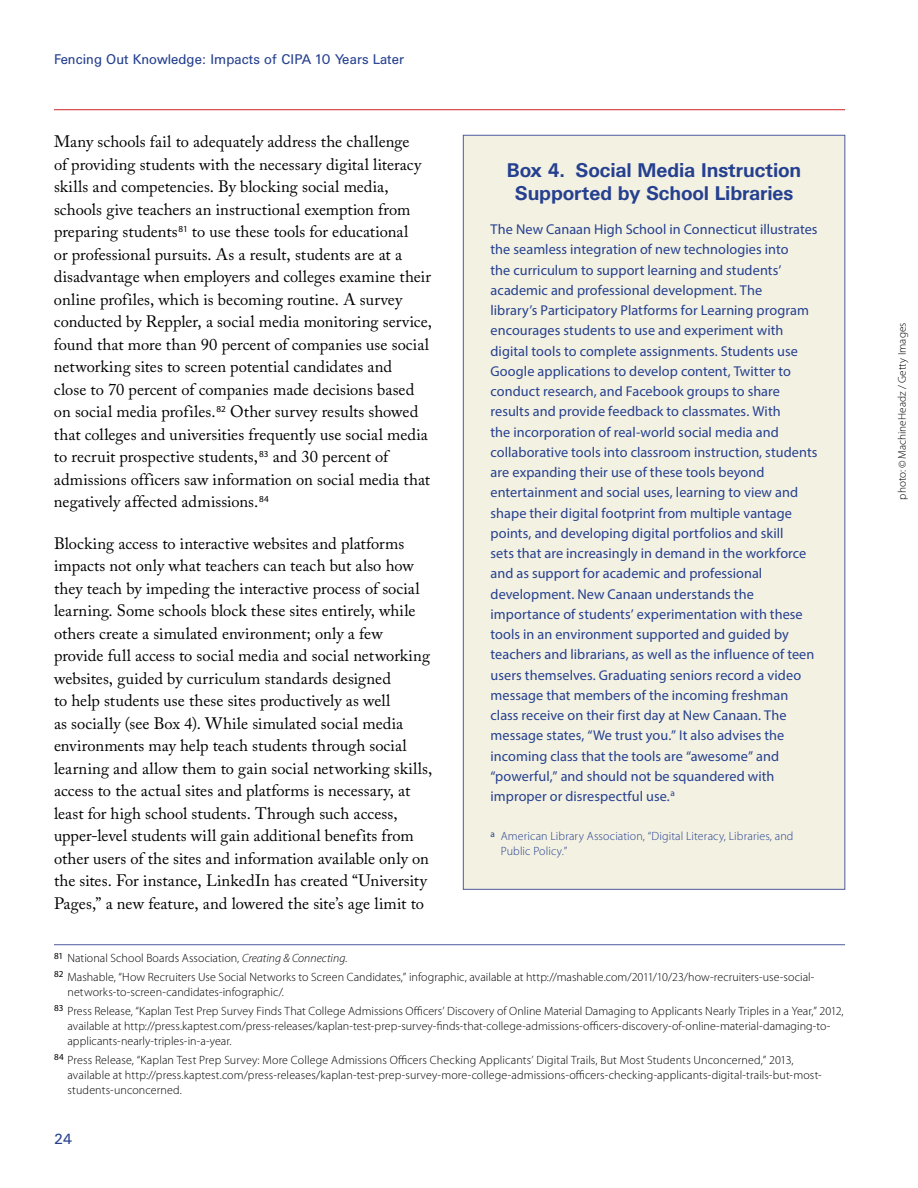
<style>
.page{position:relative;width:918px;height:1188px;background:#fff}
.page>*{position:absolute;margin:0;border:0;box-sizing:border-box;transform-origin:0 0}
.t1{font:700 19.5px/23.2px "Univers PPP";letter-spacing:-.005em;color:#25408f;text-align:center}
.t2{font:16.5px/22.5px "Adobe Caslon Pro";color:#000}
.t3{font:14.7px "Univers PPP";color:#25408f}
.t4{font:14.25px/20.2px "Myriad Pro";letter-spacing:.005em;color:#25408f}
.t5{font:13.8px "Univers PPP";color:#25408f}
.t6{font:300 12px/15px "Myriad Pro";letter-spacing:.005em;color:#000}
.t7{font:300 12px/15px "Myriad Pro";letter-spacing:.01em;color:#25408f}
.t8{font:300 11.25px "Myriad Pro";letter-spacing:.01em;color:#000}
.s1{font-style:italic}
</style>
<div class="page">
<hr style="left:54px;top:109px;width:791px;height:1px;background:#d2232a">
<hr style="left:917px;top:0;width:1px;height:500px;background:#d7ce8d">
<div style="left:463px;top:135px;width:382px;height:754px;background:#f3f1e2"></div>
<hr style="left:54px;top:944px;width:791px;height:1px;background:#4f5b9e">
<p class="t5" style="left:54px;top:52px;width:352px">Fencing Out Knowledge: Impacts of CIPA 10 Years Later</p>
<p class="t2" style="left:54px;top:130px;width:380px">Many schools fail to adequately address the challenge<br>of providing students with the necessary digital literacy skills and competencies. By blocking social media, schools give teachers an instructional exemption from preparing students<sup>81</sup> to use these tools for educational<br>or professional pursuits. As a result, students are at a disadvantage when employers and colleges examine their online profiles, which is becoming routine. A survey conducted by Reppler, a social media monitoring service, found that more than 90 percent of companies use social networking sites to screen potential candidates and<br>close to 70 percent of companies made decisions based on social media profiles.<sup>82</sup> Other survey results showed that colleges and universities frequently use social media to recruit prospective students,<sup>83</sup> and 30 percent of admissions officers saw information on social media that negatively affected admissions.<sup>84</sup></p>
<p class="t2" style="left:54px;top:532px;width:380px">Blocking access to interactive websites and platforms impacts not only what teachers can teach but also how they teach by impeding the interactive process of social learning. Some schools block these sites entirely, while others create a simulated environment; only a few provide full access to social media and social networking websites, guided by curriculum standards designed<br>to help students use these sites productively as well<br>as socially (see Box 4). While simulated social media environments may help teach students through social learning and allow them to gain social networking skills, access to the actual sites and platforms is necessary, at least for high school students. Through such access, upper-level students will gain additional benefits from other users of the sites and information available only on the sites. For instance, LinkedIn has created “University Pages,” a new feature, and lowered the site’s age limit to</p>
<p class="t1" style="left:507px;top:159px;width:296px">Box 4. Social Media Instruction<br>Supported by School Libraries</p>
<p class="t4" style="left:491px;top:219px;width:329px">The New Canaan High School in Connecticut illustrates the seamless integration of new technologies into<br>the curriculum to support learning and students’ academic and professional development. The<br>library’s Participatory Platforms for Learning program encourages students to use and experiment with digital tools to complete assignments. Students use Google applications to develop content, Twitter to conduct research, and Facebook groups to share results and provide feedback to classmates. With<br>the incorporation of real-world social media and collaborative tools into classroom instruction, students are expanding their use of these tools beyond entertainment and social uses, learning to view and shape their digital footprint from multiple vantage points, and developing digital portfolios and skill<br>sets that are increasingly in demand in the workforce and as support for academic and professional development. New Canaan understands the importance of students’ experimentation with these tools in an environment supported and guided by teachers and librarians, as well as the influence of teen users themselves. Graduating seniors record a video message that members of the incoming freshman class receive on their first day at New Canaan. The message states, “We trust you.” It also advises the incoming class that the tools are “awesome” and “powerful,” and should not be squandered with improper or disrespectful use.<sup>a</sup></p>
<p class="t7" style="left:501px;top:829px;width:294px;text-indent:-10px"><sup>a</sup> American Library Association, “Digital Literacy, Libraries, and<br>Public Policy.”</p>
<p class="t6" style="left:54px;top:949px;width:762px;line-height:18.8px"><sup>81</sup> National School Boards Association, <span class="s1">Creating &amp; Connecting.<br></span><sup>82</sup> Mashable, “How Recruiters Use Social Networks to Screen Candidates,” infographic, available at http://mashable.com/2011/10/23/how-recruiters-use-social-</p>
<p class="t6" style="left:54px;top:983px;width:791px;line-height:18.8px;text-indent:14px">networks-to-screen-candidates-infographic/.<br><sup>83</sup> Press Release, “Kaplan Test Prep Survey Finds That College Admissions Officers’ Discovery of Online Material Damaging to Applicants Nearly Triples in a Year,” 2012,</p>
<p class="t6" style="left:68px;top:1019px;width:765px">available at http://press.kaptest.com/press-releases/kaplan-test-prep-survey-finds-that-college-admissions-officers-discovery-of-online-material-damaging-to&shy;applicants-nearly-triples-in-a-year.</p>
<p class="t6" style="left:68px;top:1052px;width:756px;text-indent:-14px"><sup>84</sup> Press Release, “Kaplan Test Prep Survey: More College Admissions Officers Checking Applicants’ Digital Trails, But Most Students Unconcerned,” 2013, available at http://press.kaptest.com/press-releases/kaplan-test-prep-survey-more-college-admissions-officers-checking-applicants-digital-trails-but-most&shy;students-unconcerned.</p>
<p class="t3" style="left:54px;top:1131px;width:20px">24</p>
<p class="t8" style="left:896px;top:500px;width:179px;rotate:-90deg">photo: ©MachineHeadz / Getty Images</p>
</div>
